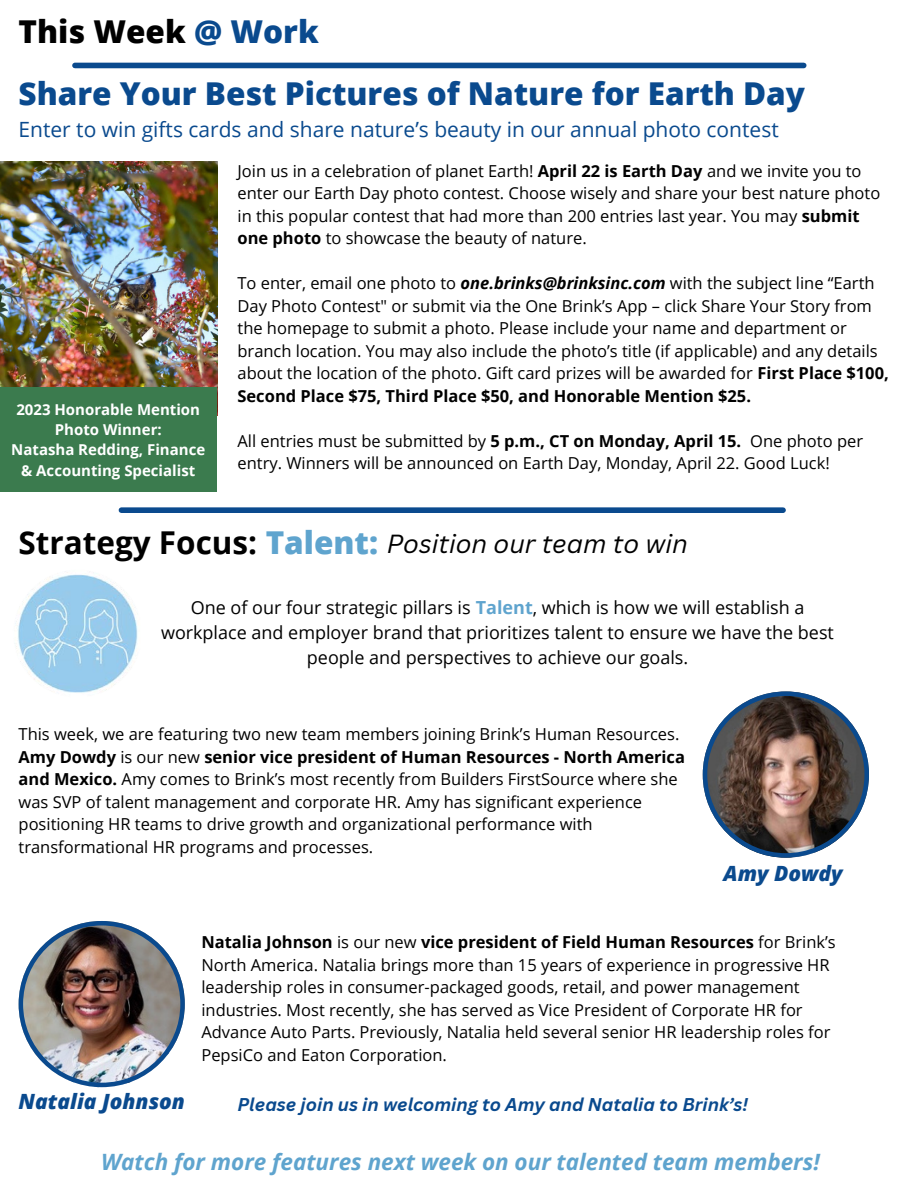
<style>
.page{position:relative;width:918px;height:1188px;background:#fff}
.page>*{position:absolute;margin:0;border:0;box-sizing:border-box;transform-origin:0 0}
.t1{font:800 31.5px "Open Sans";color:#0a4a8e}
.t2{font:700 31.5px "Open Sans";color:#000}
.t3{font:800 31.5px "Open Sans";color:#000}
.t4{font:italic 25.5px "Canva Sans";color:#000}
.t5{font:italic 700 22.5px "Open Sans";color:#5fa4ce}
.t6{font:21px "Open Sans";color:#0a4a8e}
.t7{font:italic 800 21px "Open Sans";color:#0a4a8e}
.t8{font:18px/24.8px "Open Sans";color:#000;text-align:center}
.t9{font:italic 700 18px "Canva Sans";color:#0a4a8e}
.t10{font:16.5px/22.5px "Open Sans";color:#000}
.t11{font:700 15px/20.2px "Open Sans";color:#fff;text-align:center}
.s1{color:#0a4a8e}
.s2{font-weight:700}
.s3{font-weight:700;font-style:italic}
.s4{font-weight:800;color:#5fa4ce}
.s5{font-weight:700;color:#5fa4ce}
</style>
<div class="page">
<div style="left:121px;top:507px;width:662px;height:6px;background:#0a4a8e"></div>
<img style="left:0;top:161px;width:217px;height:227px">
<div style="left:0;top:388px;width:217px;height:104px;background:#3b7b4e"></div>
<div style="left:75px;top:63px;width:729px;height:5px;background:#0a4a8e"></div>
<img style="left:703px;top:691px;width:166px;height:167px">
<img style="left:19px;top:921px;width:166px;height:166px">
<img style="left:15px;top:572px;width:123px;height:121px">
<h1 class="t3" style="left:19px;top:10px;width:302px">This Week <span class="s1">@ Work</span></h1>
<h1 class="t1" style="left:19px;top:71px;width:788px">Share Your Best Pictures of Nature for Earth Day</h1>
<p class="t6" style="left:19px;top:115px;width:762px">Enter to win gifts cards and share nature’s beauty in our annual photo contest</p>
<p class="t10" style="left:238px;top:159px;width:644px">Join us in a celebration of planet Earth! <span class="s2">April 22 is Earth Day</span> and we invite you to enter our Earth Day photo contest. Choose wisely and share your best nature photo in this popular contest that had more than 200 entries last year. You may <span class="s2">submit one photo</span> to showcase the beauty of nature.</p>
<p class="t10" style="left:238px;top:271px;width:653px">To enter, email one photo to <span class="s3">one.brinks@brinksinc.com</span> with the subject line “Earth Day Photo Contest" or submit via the One Brink’s App – click Share Your Story from the homepage to submit a photo. Please include your name and department or branch location. You may also include the photo’s title (if applicable) and any details about the location of the photo. Gift card prizes will be awarded for <span class="s2">First Place $100, Second Place $75, Third Place $50, and Honorable Mention $25.</span></p>
<p class="t10" style="left:238px;top:429px;width:627px">All entries must be submitted by <span class="s2">5 p.m., CT on Monday, April 15.</span> One photo per entry. Winners will be announced on Earth Day, Monday, April 22. Good Luck!</p>
<p class="t11" style="left:11px;top:399px;width:195px">2023 Honorable Mention<br>Photo Winner:<br>Natasha Redding, Finance &amp; Accounting Specialist</p>
<h1 class="t2" style="left:19px;top:520px;width:361px">Strategy Focus: <span class="s4">Talent:</span></h1>
<h2 class="t4" style="left:387px;top:526px;width:303px">Position our team to win</h2>
<p class="t8" style="left:161px;top:595px;width:674px">One of our four strategic pillars is <span class="s5">Talent</span>, which is how we will establish a workplace and employer brand that prioritizes talent to ensure we have the best people and perspectives to achieve our goals.</p>
<p class="t10" style="left:19px;top:723px;width:668px">This week, we are featuring two new team members joining Brink’s Human Resources.<br><span class="s2">Amy Dowdy</span> is our new <span class="s2">senior vice president of Human Resources - North America and Mexico.</span> Amy comes to Brink’s most recently from Builders FirstSource where she was SVP of talent management and corporate HR. Amy has significant experience positioning HR teams to drive growth and organizational performance with transformational HR programs and processes.</p>
<p class="t7" style="left:724px;top:859px;width:120px">Amy Dowdy</p>
<p class="t7" style="left:19px;top:1087px;width:168px">Natalia Johnson</p>
<p class="t10" style="left:201px;top:931px;width:636px"><span class="s2">Natalia Johnson</span> is our new <span class="s2">vice president of Field Human Resources</span> for Brink’s North America. Natalia brings more than 15 years of experience in progressive HR leadership roles in consumer-packaged goods, retail, and power management industries. Most recently, she has served as Vice President of Corporate HR for Advance Auto Parts. Previously, Natalia held several senior HR leadership roles for PepsiCo and Eaton Corporation.</p>
<p class="t9" style="left:238px;top:1092px;width:512px">Please join us in welcoming to Amy and Natalia to Brink’s!</p>
<h3 class="t5" style="left:101px;top:1146px;width:720px">Watch for more features next week on our talented team members!</h3>
</div>
